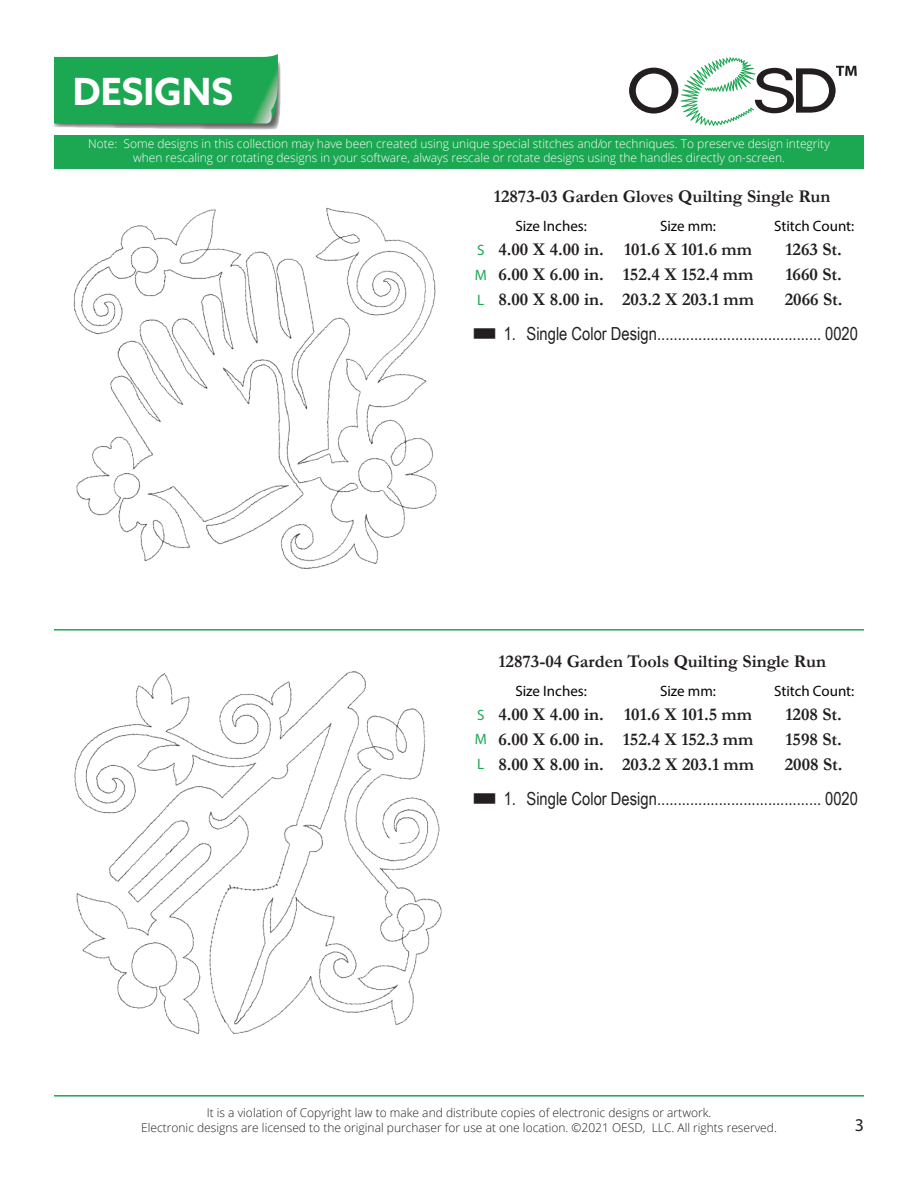
<style>
.page{position:relative;width:918px;height:1188px;background:#fff}
.page>*{position:absolute;margin:0;border:0;box-sizing:border-box;transform-origin:0 0}
.t1{font:700 37.5px "Azo Sans";color:#fff}
.t2{font:700 18px "Garamond";color:#231f20}
.t3{font:18px "Arial Narrow";color:#231f20}
.t4{font:18px "Myriad Pro";color:#231f20}
.t5{font:15px "Myriad Pro";color:#040503}
.t6{font:15px "Myriad Pro";color:#1ca752}
.t7{font:300 12px/14.4px "Open Sans";color:#fff;text-align:center}
.t8{font:300 12px "Open Sans";color:#231f20}
</style>
<div class="page">
<svg style="left:629px;top:57px;width:228px;height:69px"></svg>
<svg style="left:54px;top:54px;width:227px;height:76px;background:#36ab63"></svg>
<hr style="left:54px;top:1095px;width:810px;height:2px;background:#1ca752">
<div style="left:54px;top:135px;width:810px;height:34px;background:#1ca752"></div>
<hr style="left:54px;top:629px;width:810px;height:2px;background:#1ca752">
<img style="left:73px;top:208px;width:364px;height:362px">
<img style="left:74px;top:671px;width:368px;height:363px">
<p class="t1" style="left:73px;top:67px;width:162px">DESIGNS</p>
<p class="t7" style="left:88px;top:136px;width:743px">Note: Some designs in this collection may have been created using unique special stitches and/or techniques. To preserve design integrity when rescaling or rotating designs in your software, always rescale or rotate designs using the handles directly on-screen.</p>
<p class="t2" style="left:494px;top:184px;width:338px">12873-03 Garden Gloves Quilting Single Run</p>
<p class="t5" style="left:515px;top:217px;width:73px">Size Inches:</p>
<p class="t5" style="left:660px;top:217px;width:58px">Size mm:</p>
<p class="t5" style="left:774px;top:217px;width:82px">Stitch Count:</p>
<p class="t6" style="left:477px;top:240px;width:9px">S</p>
<p class="t2" style="left:498px;top:237px;width:107px">4.00 X 4.00 in.</p>
<p class="t2" style="left:624px;top:237px;width:129px">101.6 X 101.6 mm</p>
<p class="t2" style="left:786px;top:237px;width:58px">1263 St.</p>
<p class="t6" style="left:475px;top:265px;width:14px">M</p>
<p class="t2" style="left:498px;top:262px;width:107px">6.00 X 6.00 in.</p>
<p class="t2" style="left:623px;top:262px;width:132px">152.4 X 152.4 mm</p>
<p class="t2" style="left:786px;top:262px;width:58px">1660 St.</p>
<p class="t6" style="left:477px;top:290px;width:9px">L</p>
<p class="t2" style="left:498px;top:287px;width:107px">8.00 X 8.00 in.</p>
<p class="t2" style="left:622px;top:287px;width:133px">203.2 X 203.1 mm</p>
<p class="t2" style="left:785px;top:287px;width:59px">2066 St.</p>
<p class="t3" style="left:472px;top:321px;width:387px">■ 1. Single Color Design........................................ 0020</p>
<p class="t6" style="left:477px;top:705px;width:9px">S</p>
<p class="t6" style="left:475px;top:730px;width:14px">M</p>
<p class="t6" style="left:477px;top:755px;width:9px">L</p>
<p class="t2" style="left:499px;top:649px;width:329px">12873-04 Garden Tools Quilting Single Run</p>
<p class="t2" style="left:498px;top:702px;width:107px">4.00 X 4.00 in.</p>
<p class="t2" style="left:624px;top:702px;width:129px">101.6 X 101.5 mm</p>
<p class="t2" style="left:786px;top:702px;width:58px">1208 St.</p>
<p class="t2" style="left:498px;top:727px;width:107px">6.00 X 6.00 in.</p>
<p class="t2" style="left:623px;top:727px;width:132px">152.4 X 152.3 mm</p>
<p class="t2" style="left:786px;top:727px;width:58px">1598 St.</p>
<p class="t2" style="left:498px;top:752px;width:107px">8.00 X 8.00 in.</p>
<p class="t2" style="left:622px;top:752px;width:133px">203.2 X 203.1 mm</p>
<p class="t2" style="left:785px;top:752px;width:59px">2008 St.</p>
<p class="t5" style="left:515px;top:682px;width:73px">Size Inches:</p>
<p class="t5" style="left:660px;top:682px;width:58px">Size mm:</p>
<p class="t5" style="left:774px;top:682px;width:82px">Stitch Count:</p>
<p class="t3" style="left:472px;top:786px;width:387px">■ 1. Single Color Design........................................ 0020</p>
<p class="t8" style="left:207px;top:1105px;width:506px">It is a violation of Copyright law to make and distribute copies of electronic designs or artwork.</p>
<p class="t8" style="left:141px;top:1119px;width:637px">Electronic designs are licensed to the original purchaser for use at one location. ©2021 OESD, LLC. All rights reserved.</p>
<p class="t4" style="left:855px;top:1114px;width:11px">3</p>
</div>
